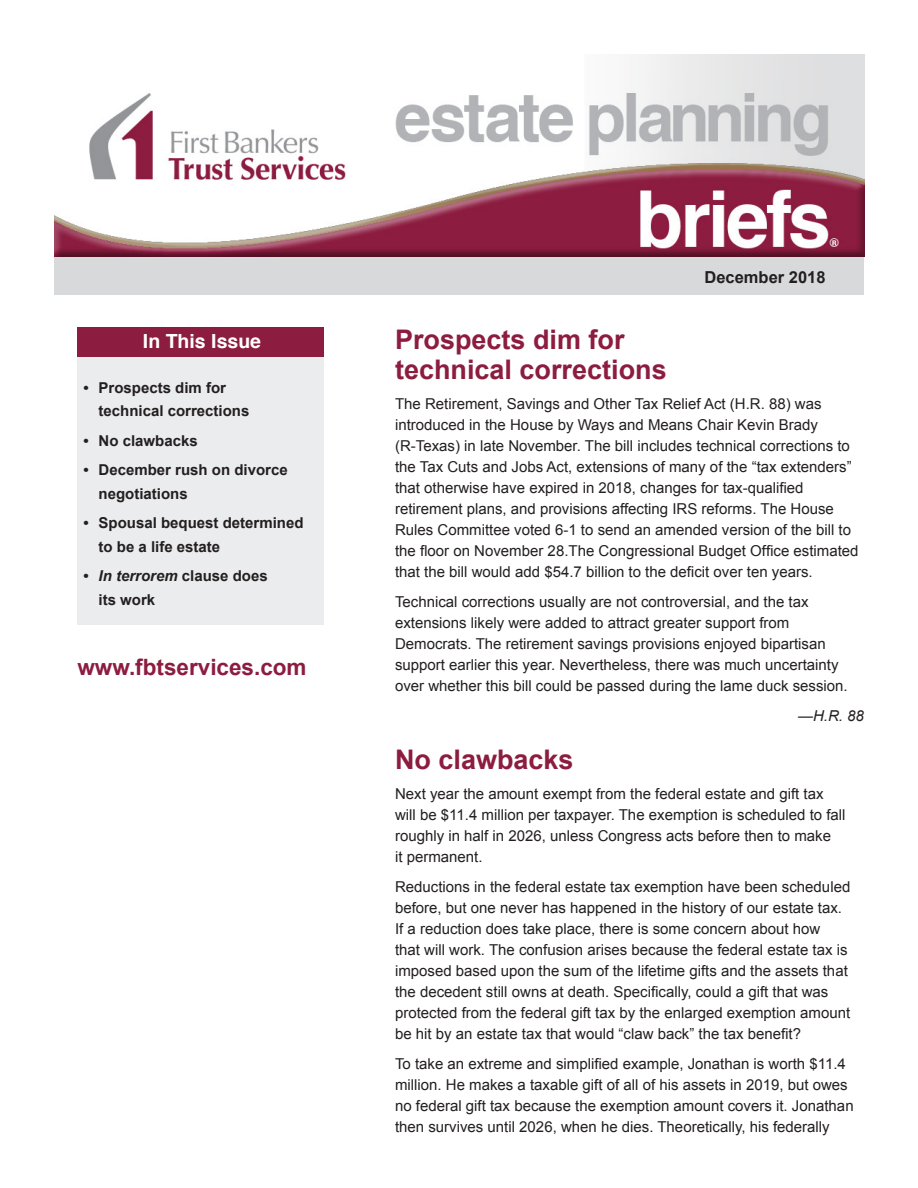
<style>
.page{position:relative;width:918px;height:1188px;background:#fff}
.page>*{position:absolute;margin:0;border:0;box-sizing:border-box;transform-origin:0 0}
.t1{font:700 27px/30px "Arial";color:#8c1c40}
.Headline{font:700 22.5px "Arial";color:#8c1c40}
.State{font:700 19.5px "Helvetica";color:#fff}
.t2{font:700 16.5px "Arial";color:#231f20}
.t3{font:15px/21px "Arial";color:#231f20}
.t4{font:700 15px/23.5px "Arial";color:#231f20}
.t5{font:italic 15px "Arial";color:#231f20}
.s1{font-style:italic}
</style>
<div class="page">
<div style="left:54px;top:255px;width:810px;height:40px;background:#d8d9db"></div>
<div style="left:77px;top:342px;width:247px;height:283px;background:#ebeced"></div>
<div style="left:77px;top:327px;width:247px;height:30px;background:#8c1c40"></div>
<img style="left:54px;top:54px;width:810px;height:202px">
<p class="t2" style="left:705px;top:266px;width:123px">December 2018</p>
<p class="State" style="left:143px;top:326px;width:120px">In This Issue</p>
<p class="t1" style="left:395px;top:326px;width:273px">Prospects dim for technical corrections</p>
<p class="t3" style="left:395px;top:394px;width:465px">The Retirement, Savings and Other Tax Relief Act (H.R. 88) was introduced in the House by Ways and Means Chair Kevin Brady (R-Texas) in late November. The bill includes technical corrections to the Tax Cuts and Jobs Act, extensions of many of the “tax extenders” that otherwise have expired in 2018, changes for tax-qualified retirement plans, and provisions affecting IRS reforms. The House Rules Committee voted 6-1 to send an amended version of the bill to the floor on November 28.The Congressional Budget Office estimated that the bill would add $54.7 billion to the deficit over ten years.</p>
<p class="t3" style="left:395px;top:592px;width:454px">Technical corrections usually are not controversial, and the tax extensions likely were added to attract greater support from Democrats. The retirement savings provisions enjoyed bipartisan support earlier this year. Nevertheless, there was much uncertainty over whether this bill could be passed during the lame duck session.</p>
<p class="t5" style="left:798px;top:706px;width:67px">—H.R. 88</p>
<p class="t1" style="left:395px;top:746px;width:180px">No clawbacks</p>
<p class="t3" style="left:395px;top:784px;width:452px">Next year the amount exempt from the federal estate and gift tax will be $11.4 million per taxpayer. The exemption is scheduled to fall roughly in half in 2026, unless Congress acts before then to make<br>it permanent.</p>
<p class="t3" style="left:395px;top:877px;width:457px">Reductions in the federal estate tax exemption have been scheduled before, but one never has happened in the history of our estate tax.<br>If a reduction does take place, there is some concern about how<br>that will work. The confusion arises because the federal estate tax is imposed based upon the sum of the lifetime gifts and the assets that the decedent still owns at death. Specifically, could a gift that was protected from the federal gift tax by the enlarged exemption amount be hit by an estate tax that would “claw back” the tax benefit?</p>
<p class="t3" style="left:395px;top:1054px;width:460px">To take an extreme and simplified example, Jonathan is worth $11.4 million. He makes a taxable gift of all of his assets in 2019, but owes no federal gift tax because the exemption amount covers it. Jonathan then survives until 2026, when he dies. Theoretically, his federally</p>
<p class="t4" style="left:99px;top:376px;width:152px;text-indent:-15px">• Prospects dim for technical corrections</p>
<p class="t4" style="left:84px;top:429px;width:116px">• No clawbacks</p>
<p class="t4" style="left:99px;top:459px;width:191px;text-indent:-15px">• December rush on divorce negotiations</p>
<p class="t4" style="left:99px;top:512px;width:207px;text-indent:-15px">• Spousal bequest determined to be a life estate</p>
<p class="t4" style="left:99px;top:565px;width:171px;text-indent:-15px">• <span class="s1">In terrorem</span> clause does its work</p>
<p class="Headline" style="left:77px;top:652px;width:231px">www.fbtservices.com</p>
</div>
